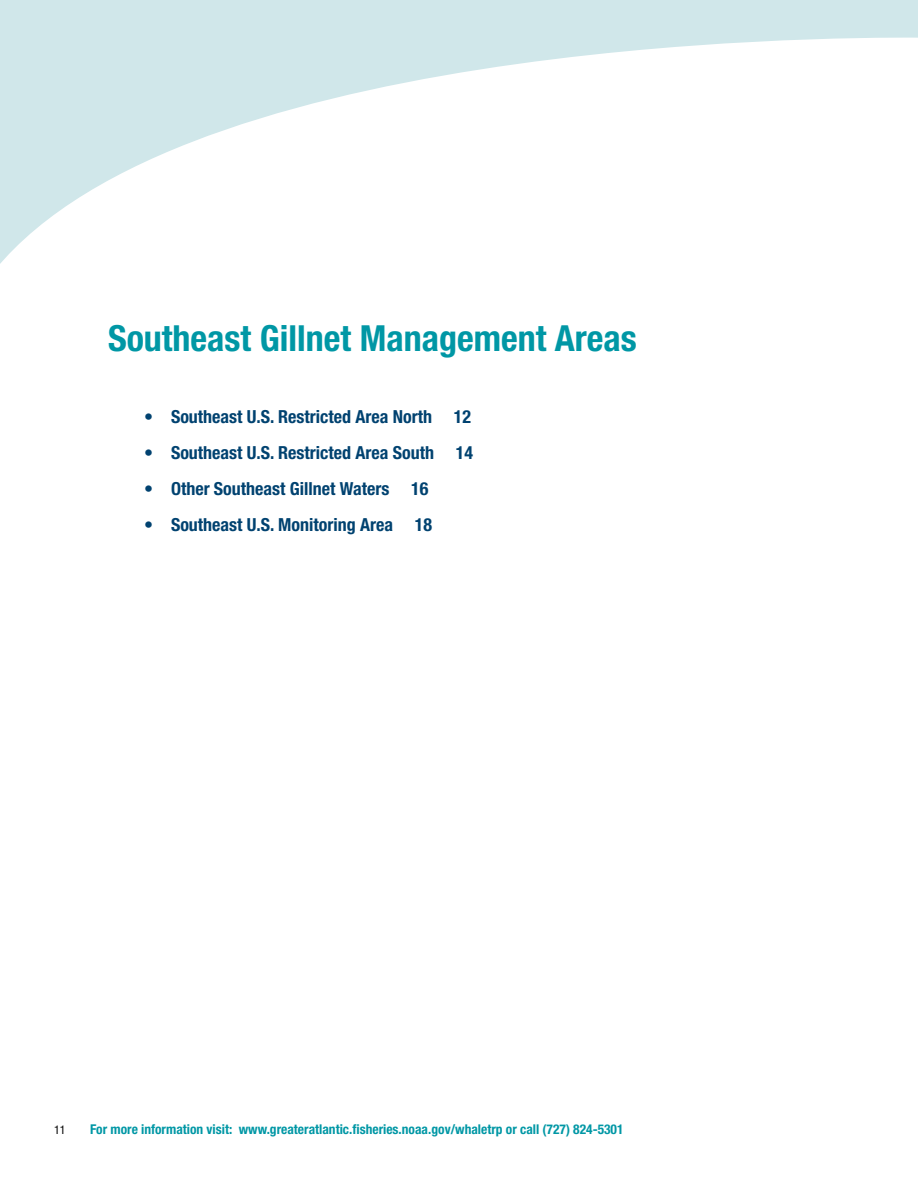
<style>
.page{position:relative;width:918px;height:1188px;background:#fff}
.page>*{position:absolute;margin:0;border:0;box-sizing:border-box;transform-origin:0 0}
.t1{font:700 condensed 36px "Helvetica Neue LT Std";color:#0097a5}
.t2{font:700 condensed 18px "Helvetica Neue LT Std";color:#004270}
.t3{font:700 condensed 13.5px "Helvetica Neue LT Std";color:#0097a5}
.t4{font:condensed 12px "Helvetica Neue LT Std";color:#000}
</style>
<div class="page">
<svg style="left:0;top:0;width:918px;height:264px"></svg>
<h1 class="t1" style="left:108px;top:316px;width:530px">Southeast Gillnet Management Areas</h1>
<p class="t2" style="left:144px;top:406px;width:329px">• Southeast U.S. Restricted Area North 12</p>
<p class="t2" style="left:144px;top:442px;width:331px">• Southeast U.S. Restricted Area South 14</p>
<p class="t2" style="left:144px;top:478px;width:286px">• Other Southeast Gillnet Waters 16</p>
<p class="t2" style="left:144px;top:514px;width:290px">• Southeast U.S. Monitoring Area 18</p>
<p class="t4" style="left:54px;top:1123px;width:13px">11</p>
<p class="t3" style="left:90px;top:1121px;width:535px">For more information visit: www.greateratlantic.fisheries.noaa.gov/whaletrp or call (727) 824-5301</p>
</div>
